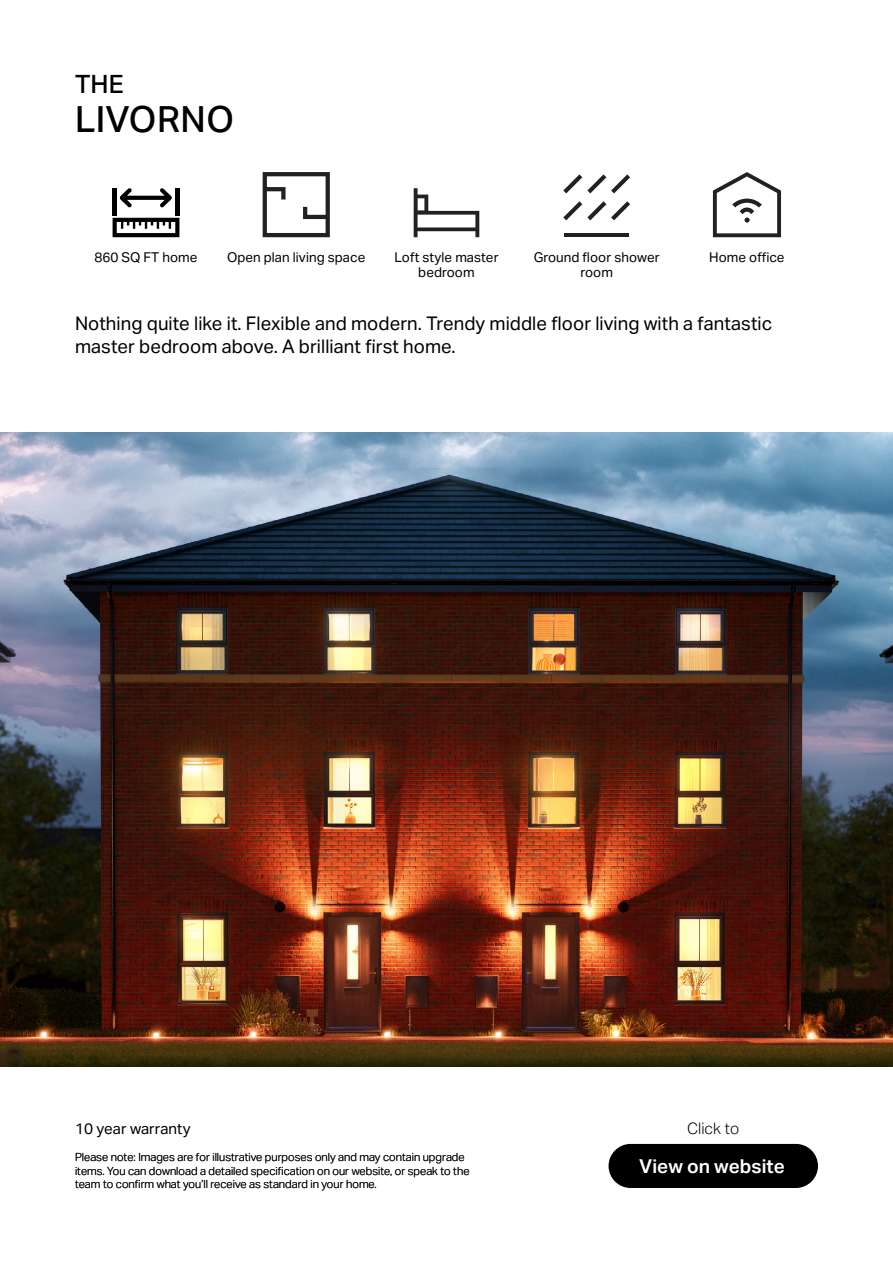
<style>
.page{position:relative;width:893px;height:1263px;background:#fff}
.page>*{position:absolute;margin:0;border:0;box-sizing:border-box;transform-origin:0 0}
.t1{font:500 36px "Aktiv Grotesk";letter-spacing:.01em;color:#000}
.t2{font:500 25.2px "Aktiv Grotesk";color:#000}
.t3{font:600 19.2px "Aktiv Grotesk";color:#fff}
.t4{font:18.75px/22.5px "Aktiv Grotesk";color:#000}
.t5{font:300 15.75px "Aktiv Grotesk";color:#000}
.t6{font:15.3px "Aktiv Grotesk";color:#000}
.t7{font:13.5px/15px "Aktiv Grotesk";color:#000;text-align:center}
.t8{font:300 11.25px/13.5px "Aktiv Grotesk";color:#000}
</style>
<div class="page">
<img style="left:0;top:432px;width:893px;height:634px">
<div style="left:609px;top:1144px;width:209px;height:44px;background:#000;border-radius:22px"></div>
<svg style="left:113px;top:218px;width:66px;height:19px"></svg>
<hr style="left:175px;top:189px;width:4px;height:27px;background:#000">
<hr style="left:113px;top:189px;width:4px;height:27px;background:#000">
<svg style="left:120px;top:188px;width:52px;height:19px"></svg>
<svg style="left:263px;top:172px;width:67px;height:65px"></svg>
<svg style="left:414px;top:188px;width:65px;height:49px"></svg>
<svg style="left:713px;top:172px;width:68px;height:65px"></svg>
<hr style="left:564px;top:233px;width:65px;height:4px;background:#212121">
<svg style="left:563px;top:174px;width:67px;height:46px"></svg>
<h2 class="t2" style="left:75px;top:70px;width:50px">THE</h2>
<h1 class="t1" style="left:75px;top:99px;width:161px">LIVORNO</h1>
<p class="t7" style="left:94px;top:250px;width:105px">860 SQ FT home</p>
<p class="t7" style="left:534px;top:250px;width:127px">Ground floor shower</p>
<p class="t7" style="left:709px;top:250px;width:77px">Home office</p>
<p class="t7" style="left:580px;top:265px;width:34px">room</p>
<p class="t7" style="left:227px;top:250px;width:140px">Open plan living space</p>
<p class="t7" style="left:394px;top:250px;width:106px">Loft style master bedroom</p>
<h3 class="t4" style="left:75px;top:313px;width:699px">Nothing quite like it. Flexible and modern. Trendy middle floor living with a fantastic master bedroom above. A brilliant first home.</h3>
<h3 class="t6" style="left:75px;top:1119px;width:117px">10 year warranty</h3>
<h3 class="t5" style="left:687px;top:1119px;width:54px">Click to</h3>
<p class="t8" style="left:75px;top:1150px;width:396px">Please note: Images are for illustrative purposes only and may contain upgrade items. You can download a detailed specification on our website, or speak to the team to confirm what you’ll receive as standard in your home.</p>
<h3 class="t3" style="left:639px;top:1155px;width:147px">View on website</h3>
</div>
